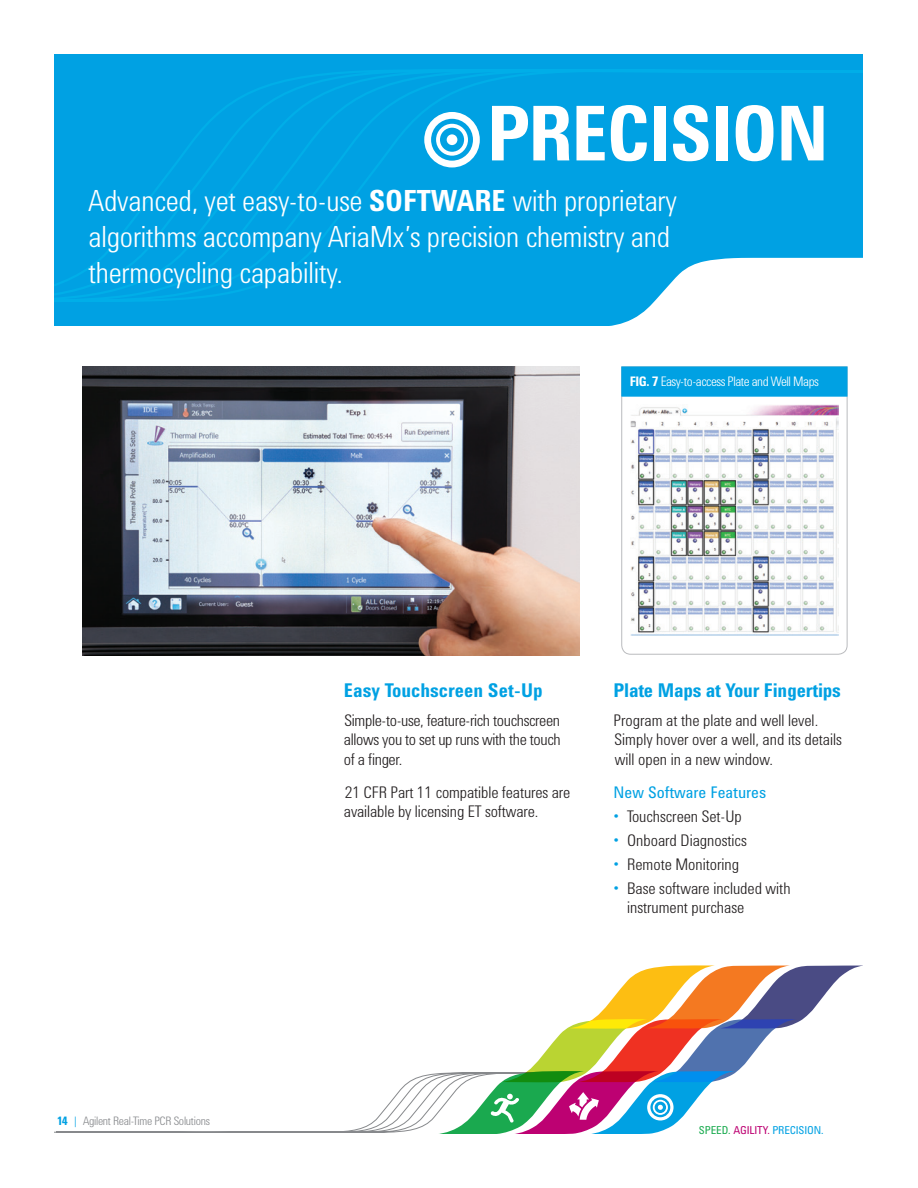
<style>
.page{position:relative;width:918px;height:1188px;background:#fff}
.page>*{position:absolute;margin:0;border:0;box-sizing:border-box;transform-origin:0 0}
.t1{font:700 77.85px "Agilent Condensed CFF";letter-spacing:-.02em;color:#fff}
.t2{font:300 30px/36px "Agilent Condensed CFF";letter-spacing:-.005em;color:#fff}
.t3{font:700 19.5px "Agilent Condensed CFF";letter-spacing:-.01em;color:#00a1e3}
.t4{font:300 16.5px/19.5px "Agilent Condensed CFF";color:#231f20}
.t5{font:16.5px "Agilent Condensed CFF";color:#00a1e3}
.t6{font:300 13.5px "Agilent Condensed CFF";letter-spacing:-.03em;color:#fff}
.t7{font:300 12px "Agilent Condensed CFF";letter-spacing:-.02em;color:#87898c}
.t8{font:11.25px "Agilent Condensed CFF";letter-spacing:-.01em;color:#00a1e3}
.s1{font-weight:700}
.s2{font-weight:700;color:#00a1e3}
.s3{color:#00a1e3}
.s4{color:#1aaa4f}
.s5{color:#bd0172}
</style>
<div class="page">
<img style="left:82px;top:366px;width:498px;height:290px">
<svg style="left:621px;top:397px;width:227px;height:258px"></svg>
<div style="left:621px;top:366px;width:227px;height:31px;background:#00a1e3;border:1px solid #00a1e3"></div>
<img style="left:631px;top:405px;width:207px;height:230px">
<svg style="left:54px;top:965px;width:809px;height:169px"></svg>
<div style="left:54px;top:54px;width:810px;height:271px;background:#00a1e3"></div>
<svg style="left:54px;top:68px;width:810px;height:234px"></svg>
<svg style="left:609px;top:258px;width:255px;height:68px"></svg>
<svg style="left:424px;top:112px;width:56px;height:55px"></svg>
<div style="left:447px;top:134px;width:10px;height:11px;background:#fff;border-radius:50%"></div>
<p class="t1" style="left:487px;top:75px;width:343px">PRECISION</p>
<p class="t2" style="left:89px;top:180px;width:590px">Advanced, yet easy-to-use <span class="s1">SOFTWARE</span> with proprietary algorithms accompany AriaMx’s precision chemistry and thermocycling capability.</p>
<p class="t7" style="left:57px;top:1111px;width:154px"><span class="s2">14</span> <span class="s3">|</span> Agilent Real-Time PCR Solutions</p>
<p class="t6" style="left:630px;top:371px;width:191px"><span class="s1">FIG. 7</span> Easy-to-access Plate and Well Maps</p>
<p class="t3" style="left:344px;top:676px;width:200px">Easy Touchscreen Set-Up</p>
<p class="t4" style="left:344px;top:709px;width:218px;text-align:justify">Simple-to-use, feature-rich touchscreen allows you to set up runs with the touch of a finger.</p>
<p class="t4" style="left:344px;top:781px;width:228px">21 CFR Part 11 compatible features are available by licensing ET software.</p>
<p class="t3" style="left:614px;top:676px;width:229px">Plate Maps at Your Fingertips</p>
<p class="t4" style="left:614px;top:709px;width:230px">Program at the plate and well level.<br>Simply hover over a well, and its details will open in a new window.</p>
<p class="t5" style="left:614px;top:779px;width:154px">New Software Features</p>
<p class="t4" style="left:614px;top:805px;width:130px"><span class="s3">•</span> Touchscreen Set-Up</p>
<p class="t4" style="left:614px;top:829px;width:135px"><span class="s3">•</span> Onboard Diagnostics</p>
<p class="t4" style="left:614px;top:853px;width:127px"><span class="s3">•</span> Remote Monitoring</p>
<p class="t4" style="left:627px;top:877px;width:165px;text-indent:-14px"><span class="s3">•</span> Base software included with instrument purchase</p>
<p class="t8" style="left:699px;top:1122px;width:126px"><span class="s4">SPEED.</span> <span class="s5">AGILITY.</span> PRECISION.</p>
</div>
